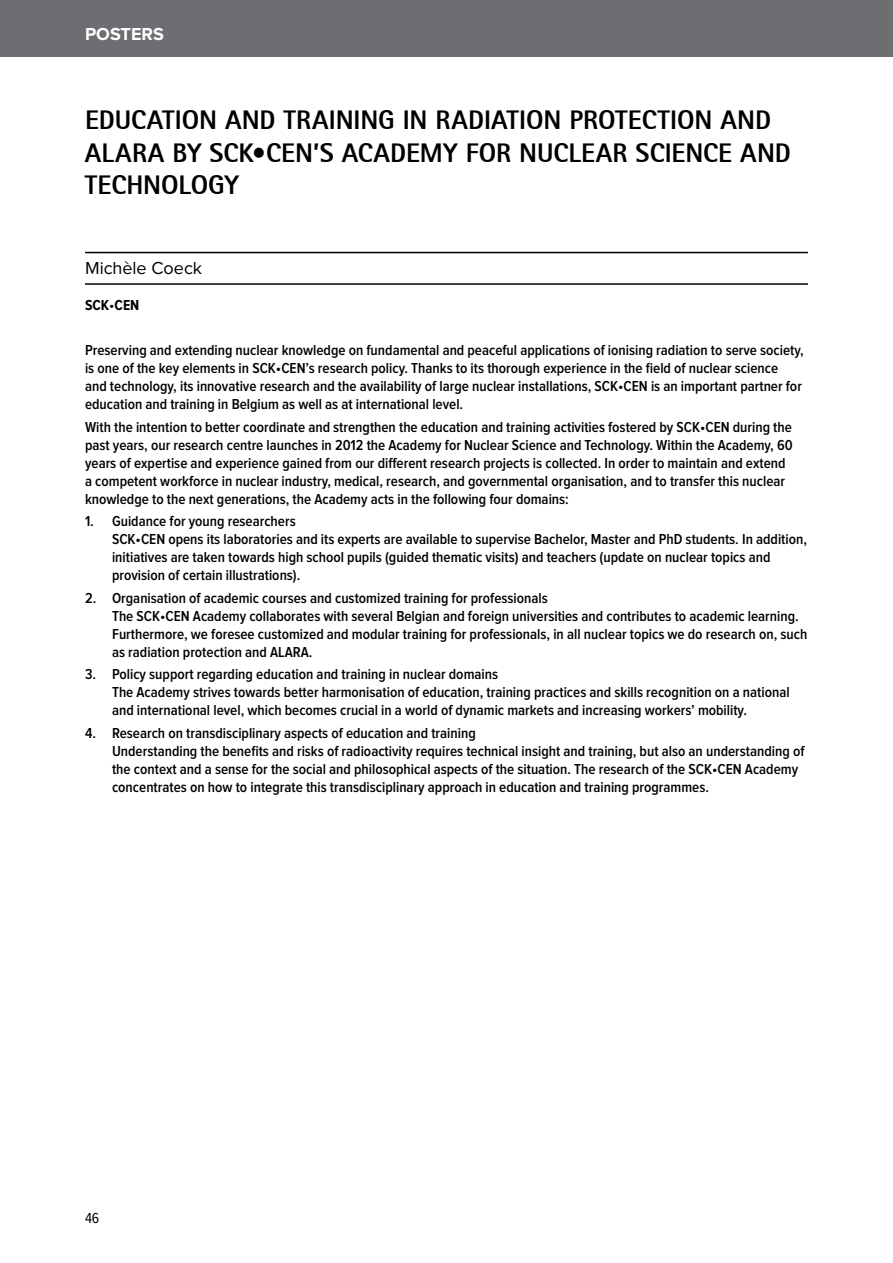
<style>
.page{position:relative;width:893px;height:1263px;background:#fff}
.page>*{position:absolute;margin:0;border:0;box-sizing:border-box;transform-origin:0 0}
.t1{font:27px "AT Rot San Ser Ext Bol";letter-spacing:-.005em;color:#000}
.t2{font:18px "Proxima Nova";color:#000}
.t3{font:700 18px "Proxima Nova";color:#fff}
.t4{font:600 15px/18px "Proxima Nova Cond";color:#000}
.t5{font:700 15px "Proxima Nova Cond";color:#000}
.t6{font:15px "Proxima Nova Cond";color:#000}
.s1{font-weight:400}
</style>
<div class="page">
<div style="left:0;top:0;width:893px;height:57px;background:#6d6e71"></div>
<hr style="left:85px;top:252px;width:723px;height:1px;background:#000">
<hr style="left:85px;top:283px;width:723px;height:2px;background:#000">
<p class="t3" style="left:85px;top:26px;width:80px">POSTERS</p>
<h1 class="t1" style="left:85px;top:103px;width:61px">EDUCATIO</h1>
<h1 class="t1" style="left:199px;top:103px;width:99px">N AND TRAI</h1>
<h1 class="t1" style="left:336px;top:103px;width:161px">NING IN RADIATIO</h1>
<h1 class="t1" style="left:544px;top:103px;width:41px">N PROTECTIO</h1>
<h1 class="t1" style="left:695px;top:103px;width:78px">N AND</h1>
<h1 class="t1" style="left:85px;top:135px;width:484px">ALARA BY SCK•CEN’S ACADEMY FOR NUCLEAR</h1>
<h1 class="t1" style="left:636px;top:135px;width:52px">SCIENCE</h1>
<h1 class="t1" style="left:740px;top:135px;width:52px">AN D</h1>
<h1 class="t1" style="left:85px;top:168px;width:156px">TECHNOLOGY</h1>
<p class="t2" style="left:85px;top:260px;width:119px">M ichèle Coeck</p>
<p class="t5" style="left:85px;top:298px;width:56px">SCK<span class="s1">•</span>CEN</p>
<p class="t4" style="left:85px;top:342px;width:720px">Preserving and extending nuclear knowledge on fundamental and peaceful applications of ionising radiation to serve society, is one of the key elements in SCK•CEN’s research policy. Thanks to its thorough experience in the field of nuclear science<br>and technology, its innovative research and the availability of large nuclear installations, SCK•CEN is an important partner for education and training in Belgium as well as at international level.</p>
<p class="t4" style="left:85px;top:418px;width:709px">With the intention to better coordinate and strengthen the education and training activities fostered by SCK•CEN during the past years, our research centre launches in 2012 the Academy for Nuclear Science and Technology. Within the Academy, 60 years of expertise and experience gained from our different research projects is collected. In order to maintain and extend a competent workforce in nuclear industry, medical, research, and governmental organisation, and to transfer this nuclear knowledge to the next generations, the Academy acts in the following four domains:</p>
<p class="t4" style="left:112px;top:513px;width:696px;text-indent:-27px">1. Guidance for young researchers<br>SCK•CEN opens its laboratories and its experts are available to supervise Bachelor, Master and PhD students. In addition, initiatives are taken towards high school pupils (guided thematic visits) and teachers (update on nuclear topics and provision of certain illustrations).</p>
<p class="t4" style="left:112px;top:589px;width:697px;text-indent:-27px">2. Organisation of academic courses and customized training for professionals<br>The SCK•CEN Academy collaborates with several Belgian and foreign universities and contributes to academic learning.<br>Furthermore, we foresee customized and modular training for professionals, in all nuclear topics we do research on, such as radiation protection and ALARA.</p>
<p class="t4" style="left:112px;top:666px;width:679px;text-indent:-27px">3. Policy support regarding education and training in nuclear domains<br>The Academy strives towards better harmonisation of education, training practices and skills recognition on a national and international level, which becomes crucial in a world of dynamic markets and increasing workers’ mobility.</p>
<p class="t4" style="left:112px;top:724px;width:694px;text-indent:-27px">4. Research on transdisciplinary aspects of education and training<br>Understanding the benefits and risks of radioactivity requires technical insight and training, but also an understanding of the context and a sense for the social and philosophical aspects of the situation. The research of the SCK•CEN Academy concentrates on how to integrate this transdisciplinary approach in education and training programmes.</p>
<p class="t6" style="left:85px;top:1211px;width:16px">46</p>
</div>
